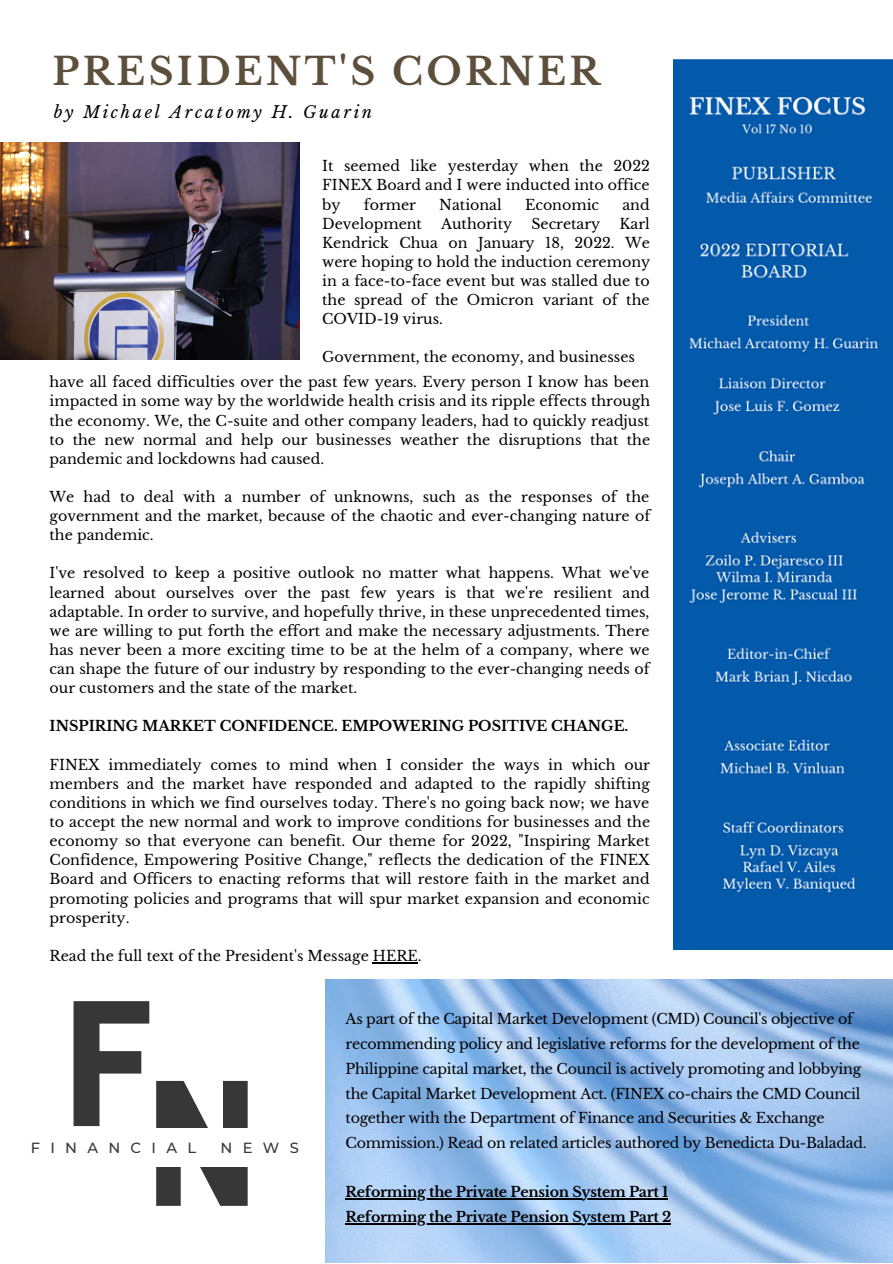
<style>
.page{position:relative;width:893px;height:1264px;background:#fff}
.page>*{position:absolute;margin:0;border:0;box-sizing:border-box;transform-origin:0 0}
.t1{font:700 160.05px "Cooper Hewitt";color:#373737}
.t2{font:700 37.5px "Libre Baskerville";letter-spacing:.09em;color:#5e4f3c}
.t3{font:italic 16.35px "Libre Baskerville";letter-spacing:.16em;color:#000}
.t4{font:500 14.7px "Montserrat";letter-spacing:.7em;color:#373737}
.t5{font:14.25px/19px "Libre Baskerville";color:#000;text-align:justify}
.t6{font:14.25px/24.8px "Libre Baskerville";letter-spacing:-.02em;color:#000}
.t7{font:700 14.25px/24.8px "Libre Baskerville";letter-spacing:-.02em;color:#000}
.t8{font:700 14.25px "Libre Baskerville";color:#000}
</style>
<div class="page">
<img style="left:326px;top:979px;width:566px;height:283px">
<img style="left:673px;top:60px;width:219px;height:889px">
<hr style="left:373px;top:962px;width:45px;height:1px;background:#000">
<img style="left:0;top:142px;width:299px;height:217px">
<hr style="left:345px;top:1198px;width:323px;height:1px;background:#000">
<hr style="left:345px;top:1223px;width:326px;height:1px;background:#000">
<h2 class="t2" style="left:52px;top:48px;width:549px">PRESIDENT'S CORNER</h2>
<p class="t3" style="left:54px;top:102px;width:320px">by Michael Arcatomy H. Guarin</p>
<p class="t5" style="left:322px;top:157px;width:329px">It seemed like yesterday when the 2022<br>FINEX Board and I were inducted into office by</p>
<p class="t5" style="left:364px;top:195px;width:54px">former</p>
<p class="t5" style="left:439px;top:195px;width:64px">National</p>
<p class="t5" style="left:525px;top:195px;width:76px">Economic</p>
<p class="t5" style="left:622px;top:195px;width:29px">and</p>
<p class="t5" style="left:322px;top:214px;width:101px">Development</p>
<p class="t5" style="left:441px;top:214px;width:73px">Authority</p>
<p class="t5" style="left:531px;top:214px;width:71px">Secretary</p>
<p class="t5" style="left:322px;top:214px;width:329px;text-indent:297px">Karl Kendrick Chua on January 18, 2022. We were hoping to hold the induction ceremony in a face-to-face event but was stalled due to the spread of the Omicron variant of the COVID-19 virus.</p>
<p class="t5" style="left:322px;top:348px;width:314px">Government, the economy, and businesses</p>
<p class="t5" style="left:50px;top:373px;width:602px">have all faced difficulties over the past few years. Every person I know has been impacted in some way by the worldwide health crisis and its ripple effects through the economy. We, the C-suite and other company leaders, had to quickly readjust to the new normal and help our businesses weather the disruptions that the pandemic and lockdowns had caused.</p>
<p class="t5" style="left:50px;top:487px;width:602px">We had to deal with a number of unknowns, such as the responses of the government and the market, because of the chaotic and ever-changing nature of the pandemic.</p>
<p class="t5" style="left:50px;top:564px;width:601px">I've resolved to keep a positive outlook no matter what happens. What we've learned about ourselves over the past few years is that we're resilient and adaptable. In order to survive, and hopefully thrive, in these unprecedented times, we are willing to put forth the effort and make the necessary adjustments. There has never been a more exciting time to be at the helm of a company, where we can shape the future of our industry by responding to the ever-changing needs of our customers and the state of the market.</p>
<p class="t8" style="left:50px;top:717px;width:580px">INSPIRING MARKET CONFIDENCE. EMPOWERING POSITIVE CHANGE.</p>
<p class="t5" style="left:50px;top:755px;width:602px">FINEX immediately comes to mind when I consider the ways in which our members and the market have responded and adapted to the rapidly shifting conditions in which we find ourselves today. There's no going back now; we have to accept the new normal and work to improve conditions for businesses and the economy so that everyone can benefit. Our theme for 2022, "Inspiring Market Confidence, Empowering Positive Change," reflects the dedication of the FINEX Board and Officers to enacting reforms that will restore faith in the market and promoting policies and programs that will spur market expansion and economic prosperity.</p>
<p class="t5" style="left:50px;top:946px;width:373px">Read the full text of the President's Message HERE.</p>
<p class="t4" style="left:31px;top:1138px;width:26px">F I</p>
<h1 class="t1" style="left:65px;top:1006px;width:89px">F</h1>
<p class="t4" style="left:65px;top:1138px;width:132px">NANCIAL</p>
<p class="t4" style="left:220px;top:1138px;width:80px">NEWS</p>
<h1 class="t1" style="left:147px;top:1085px;width:111px">N</h1>
<p class="t6" style="left:345px;top:1006px;width:522px">As part of the Capital Market Development (CMD) Council's objective of recommending policy and legislative reforms for the development of the Philippine capital market, the Council is actively promoting and lobbying the Capital Market Development Act. (FINEX co-chairs the CMD Council together with the Department of Finance and Securities &amp; Exchange Commission.) Read on related articles authored by Benedicta Du-Baladad.</p>
<p class="t7" style="left:345px;top:1180px;width:327px">Reforming the Private Pension System Part 1<br>Reforming the Private Pension System Part 2</p>
</div>
